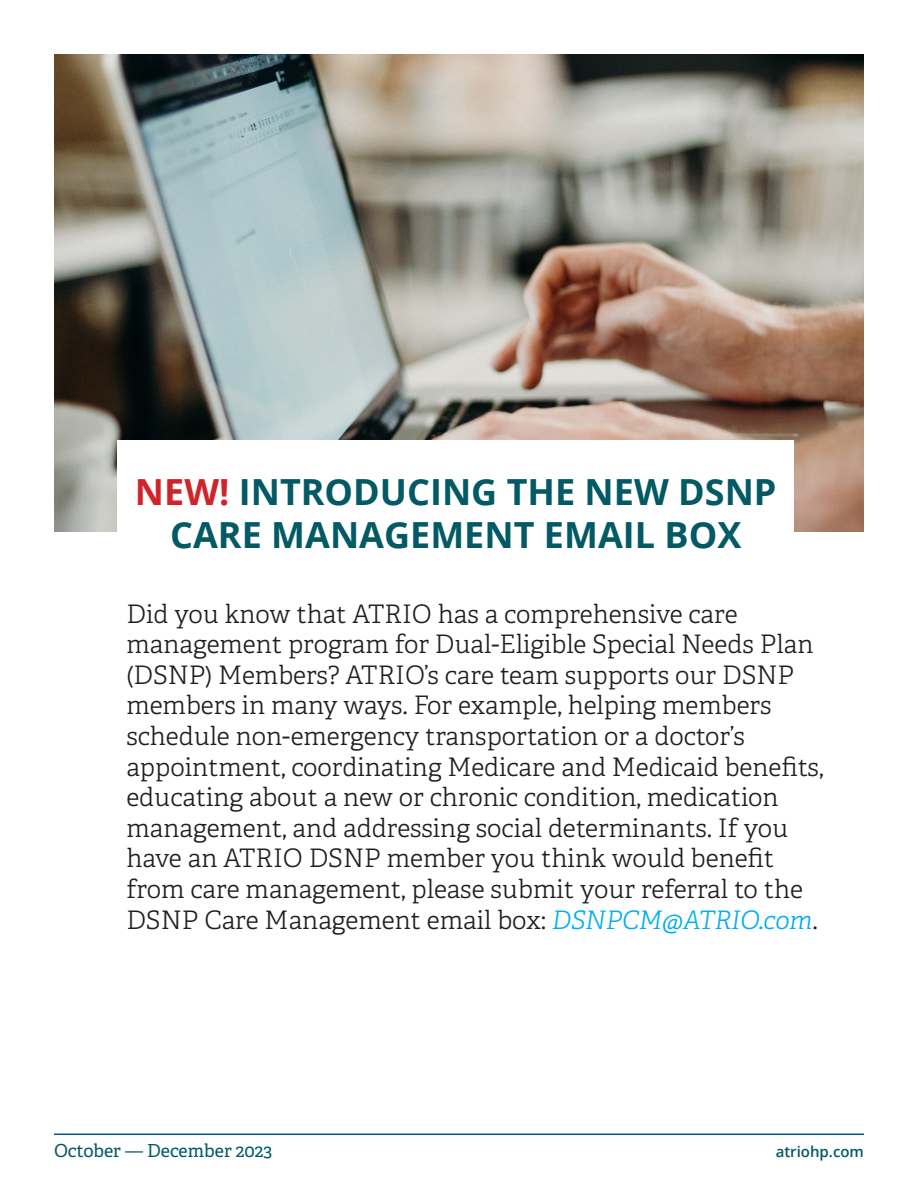
<style>
.page{position:relative;width:918px;height:1188px;background:#fff}
.page>*{position:absolute;margin:0;border:0;box-sizing:border-box;transform-origin:0 0}
.t1{font:700 36px/43.2px "Open Sans";color:#035a64;text-align:center}
.Body_text{font:300 25.5px/30.6px "Adelle";color:#231f20}
.t2{font:18px "Adelle";color:#035a64}
.t3{font:600 15px "Open Sans";color:#035a64}
.s1{color:#d1232a}
.s2{font-style:italic;color:#00aeef}
</style>
<div class="page">
<hr style="left:54px;top:1134px;width:810px;height:1px;background:#01548a">
<img style="left:54px;top:54px;width:810px;height:477px">
<div style="left:118px;top:440px;width:676px;height:114px;background:#fff"></div>
<p class="t1" style="left:135px;top:469px;width:643px"><span class="s1">NEW!</span> INTRODUCING THE NEW DSNP<br>CARE MANAGEMENT EMAIL BOX</p>
<p class="Body_text" style="left:126px;top:599px;width:699px">Did you know that ATRIO has a comprehensive care management program for Dual-Eligible Special Needs Plan (DSNP) Members? ATRIO’s care team supports our DSNP members in many ways. For example, helping members schedule non-emergency transportation or a doctor’s appointment, coordinating Medicare and Medicaid benefits, educating about a new or chronic condition, medication management, and addressing social determinants. If you have an ATRIO DSNP member you think would benefit from care management, please submit your referral to the DSNP Care Management email box: <span class="s2">DSNPCM@ATRIO.com</span>.</p>
<p class="t2" style="left:54px;top:1139px;width:220px">October — December 2023</p>
<p class="t3" style="left:776px;top:1141px;width:90px">atriohp.com</p>
</div>
